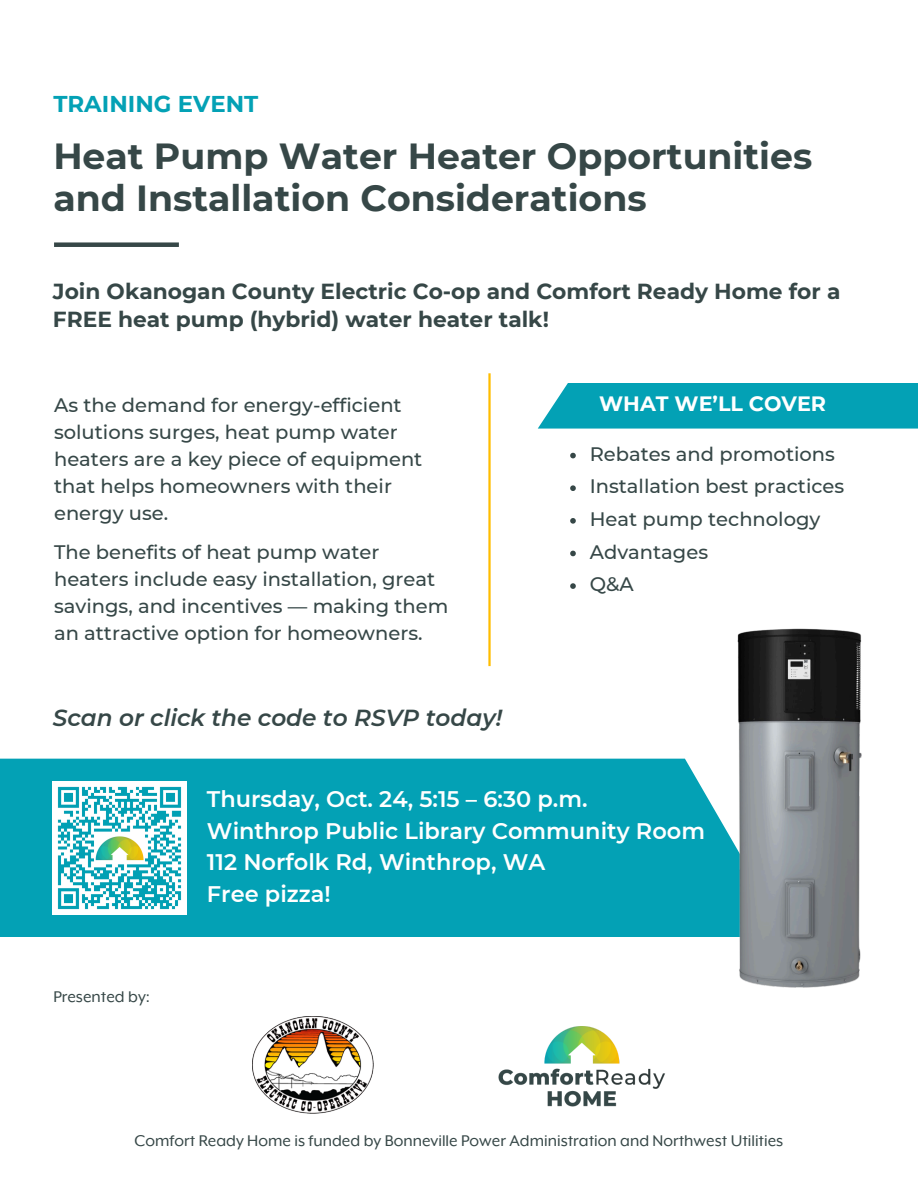
<style>
.page{position:relative;width:918px;height:1188px;background:#fff}
.page>*{position:absolute;margin:0;border:0;box-sizing:border-box;transform-origin:0 0}
.t1{font:700 36.3px/42.8px "Montserrat";color:#364747}
.t2{font:italic 600 23.25px "Montserrat";color:#364747}
.t3{font:700 22.95px "Montserrat";color:#03a1b5}
.t4{font:600 22.5px/31.5px "Montserrat";color:#fff}
.t5{font:700 21.75px/28.2px "Montserrat";color:#364747}
.t6{font:700 20.7px "Montserrat";color:#fff}
.t7{font:500 19.5px/27px "Montserrat";color:#364747}
.t8{font:18px "Mr Eaves XL Mod OT";color:#364747}
</style>
<div class="page">
<div style="left:54px;top:242px;width:125px;height:5px;background:#364747"></div>
<img style="left:252px;top:1017px;width:122px;height:97px">
<img style="left:498px;top:1026px;width:167px;height:81px">
<div style="left:0;top:759px;width:726px;height:178px;background:#03a1b5"></div>
<div style="left:538px;top:383px;width:380px;height:46px;background:#03a1b5"></div>
<hr style="left:488px;top:373px;width:3px;height:293px;background:#ffbd00">
<img style="left:726px;top:628px;width:136px;height:360px">
<img style="left:53px;top:781px;width:134px;height:134px">
<svg style="left:570px;top:453px;width:6px;height:5px"></svg>
<svg style="left:570px;top:485px;width:6px;height:6px"></svg>
<svg style="left:570px;top:518px;width:6px;height:6px"></svg>
<svg style="left:570px;top:551px;width:6px;height:5px"></svg>
<svg style="left:570px;top:583px;width:6px;height:6px"></svg>
<p class="t3" style="left:53px;top:90px;width:206px">TRAINING EVENT</p>
<p class="t1" style="left:53px;top:134px;width:761px">Heat Pump Water Heater Opportunities and Installation Considerations</p>
<p class="t5" style="left:53px;top:277px;width:789px">Join Okanogan County Electric Co-op and Comfort Ready Home for a<br>FREE heat pump (hybrid) water heater talk!</p>
<p class="t7" style="left:54px;top:392px;width:370px">As the demand for energy-efficient solutions surges, heat pump water heaters are a key piece of equipment that helps homeowners with their energy use.</p>
<h3 class="t7" style="left:54px;top:539px;width:396px">The benefits of heat pump water heaters include easy installation, great savings, and incentives — making them an attractive option for homeowners.</h3>
<h4 class="t2" style="left:53px;top:703px;width:451px">Scan or click the code to RSVP today!</h4>
<h5 class="t6" style="left:599px;top:391px;width:229px">WHAT WE’LL COVER</h5>
<p class="t7" style="left:590px;top:440px;width:247px">Rebates and promotions</p>
<h3 class="t7" style="left:590px;top:473px;width:256px">Installation best practices</h3>
<p class="t7" style="left:590px;top:505px;width:232px">Heat pump technology</p>
<p class="t7" style="left:590px;top:538px;width:120px">Advantages</p>
<p class="t7" style="left:590px;top:571px;width:46px">Q&amp;A</p>
<p class="t8" style="left:53px;top:989px;width:98px">Presented by:</p>
<h3 class="t4" style="left:207px;top:784px;width:500px">Thursday, Oct. 24, 5:15 – 6:30 p.m.<br>Winthrop Public Library Community Room<br>112 Norfolk Rd, Winthrop, WA<br>Free pizza!</h3>
<p class="t8" style="left:135px;top:1132px;width:650px">Comfort Ready Home is funded by Bonneville Power Administration and Northwest Utilities</p>
</div>
